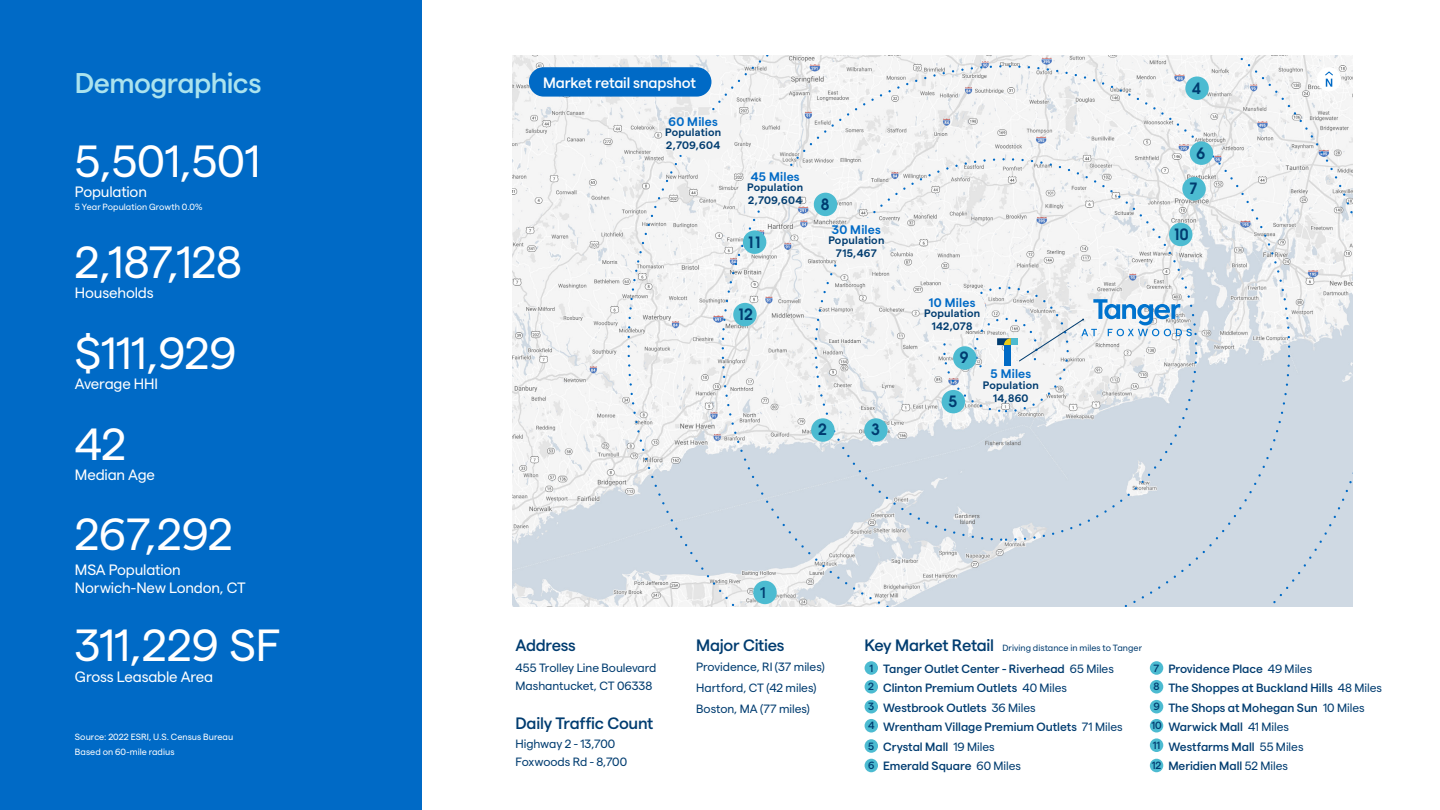
<style>
.page{position:relative;width:1440px;height:810px;background:#fff}
.page>*{position:absolute;margin:0;border:0;box-sizing:border-box;transform-origin:0 0}
.t1{font:45px "Matter";letter-spacing:-.01em;color:#fff}
.t2{font:500 28.5px "Matter";letter-spacing:-.02em;color:#abe3ee}
.t3{font:500 16.5px "Matter";letter-spacing:-.015em;color:#003c70}
.t4{font:600 15.45px "ITC Avant Garde Std";color:#003c70}
.t5{font:500 15.45px "Matter";color:#003c70}
.t6{font:15px "Matter";letter-spacing:-.01em;color:#fff}
.t7{font:500 15px "Matter";letter-spacing:-.01em;color:#fff}
.t8{font:600 12.45px "Matter";letter-spacing:.02em;color:#006ac6}
.t9{font:500 12px "Matter";letter-spacing:-.005em;color:#003c70}
.t10{font:12px "Matter";letter-spacing:-.005em;color:#003c70}
.t11{font:600 10.8px/12.5px "Matter";letter-spacing:.02em;color:#003c70;text-align:center}
.t12{font:500 10.5px "Matter";color:#003c70}
.t13{font:9px "Matter";letter-spacing:.005em;color:#fff}
.t14{font:9px "Matter";letter-spacing:.005em;color:#003c70}
.s1{font-weight:400}
</style>
<div class="page">
<div style="left:0;top:0;width:422px;height:810px;background:#006ac6"></div>
<img style="left:512px;top:56px;width:115px;height:550px">
<svg style="left:627px;top:56px;width:726px;height:550px"></svg>
<svg style="left:653px;top:108px;width:232px;height:159px"></svg>
<div style="left:811px;top:418px;width:24px;height:24px;background:#4cbbd1;border-radius:50%"></div>
<div style="left:1185px;top:76px;width:24px;height:24px;background:#4cbbd1;border-radius:50%"></div>
<div style="left:733px;top:303px;width:24px;height:23px;background:#4cbbd1;border-radius:50%"></div>
<div style="left:814px;top:193px;width:23px;height:23px;background:#4cbbd1;border-radius:50%"></div>
<div style="left:1169px;top:223px;width:23px;height:23px;background:#4cbbd1;border-radius:50%"></div>
<div style="left:942px;top:390px;width:23px;height:23px;background:#4cbbd1;border-radius:50%"></div>
<div style="left:753px;top:581px;width:24px;height:23px;background:#4cbbd1;border-radius:50%"></div>
<div style="left:864px;top:418px;width:24px;height:24px;background:#4cbbd1;border-radius:50%"></div>
<div style="left:1190px;top:141px;width:23px;height:24px;background:#4cbbd1;border-radius:50%"></div>
<div style="left:743px;top:230px;width:23px;height:24px;background:#4cbbd1;border-radius:50%"></div>
<div style="left:1182px;top:177px;width:24px;height:24px;background:#4cbbd1;border-radius:50%"></div>
<div style="left:1317px;top:67px;width:24px;height:24px;background:#fff;border-radius:50%"></div>
<svg style="left:1325px;top:71px;width:8px;height:16px"></svg>
<svg style="left:917px;top:293px;width:275px;height:113px"></svg>
<div style="left:865px;top:661px;width:13px;height:14px;background:#4cbbd1;border-radius:50%"></div>
<div style="left:865px;top:680px;width:13px;height:14px;background:#4cbbd1;border-radius:50%"></div>
<div style="left:865px;top:700px;width:13px;height:13px;background:#4cbbd1;border-radius:50%"></div>
<div style="left:865px;top:719px;width:13px;height:14px;background:#4cbbd1;border-radius:50%"></div>
<div style="left:865px;top:739px;width:13px;height:14px;background:#4cbbd1;border-radius:50%"></div>
<div style="left:865px;top:759px;width:13px;height:13px;background:#4cbbd1;border-radius:50%"></div>
<div style="left:1150px;top:661px;width:13px;height:14px;background:#4cbbd1;border-radius:50%"></div>
<div style="left:1150px;top:680px;width:13px;height:14px;background:#4cbbd1;border-radius:50%"></div>
<div style="left:1150px;top:700px;width:13px;height:13px;background:#4cbbd1;border-radius:50%"></div>
<div style="left:1150px;top:719px;width:13px;height:14px;background:#4cbbd1;border-radius:50%"></div>
<div style="left:1150px;top:738px;width:13px;height:14px;background:#4cbbd1;border-radius:50%"></div>
<div style="left:1150px;top:759px;width:13px;height:13px;background:#4cbbd1;border-radius:50%"></div>
<div style="left:529px;top:67px;width:182px;height:30px;background:#006ac6;border-radius:15px"></div>
<p class="t2" style="left:75px;top:62px;width:188px">Demographics</p>
<p class="t1" style="left:75px;top:128px;width:187px">5,501,501</p>
<p class="t6" style="left:75px;top:181px;width:74px">Population</p>
<p class="t13" style="left:75px;top:200px;width:129px">5 Year Population Growth 0.0%</p>
<p class="t1" style="left:75px;top:229px;width:168px">2,187,128</p>
<p class="t6" style="left:75px;top:282px;width:80px">Households</p>
<p class="t1" style="left:75px;top:320px;width:163px">$111,929</p>
<p class="t6" style="left:75px;top:373px;width:84px">Average HHI</p>
<p class="t1" style="left:75px;top:411px;width:53px">42</p>
<p class="t6" style="left:75px;top:464px;width:81px">Median Age</p>
<p class="t1" style="left:75px;top:502px;width:160px">267,292</p>
<p class="t6" style="left:75px;top:559px;width:107px">MSA Population</p>
<p class="t6" style="left:75px;top:577px;width:172px">Norwich-New London, CT</p>
<p class="t1" style="left:75px;top:613px;width:208px">311,229 SF</p>
<p class="t6" style="left:75px;top:666px;width:140px">Gross Leasable Area</p>
<p class="t13" style="left:75px;top:730px;width:160px">Source: 2022 ESRI, U.S. Census Bureau</p>
<p class="t13" style="left:75px;top:745px;width:101px">Based on 60-mile radius</p>
<p class="t7" style="left:543px;top:71px;width:154px">Market retail snapshot</p>
<p class="t8" style="left:669px;top:112px;width:51px">60 Miles</p>
<p class="t11" style="left:665px;top:125px;width:58px;text-align:left">Population<br>2,709,604</p>
<p class="t8" style="left:751px;top:167px;width:50px">45 Miles</p>
<p class="t11" style="left:747px;top:180px;width:58px;text-align:left">Population<br>2,709,604</p>
<p class="t4" style="left:747px;top:232px;width:17px">11</p>
<p class="t4" style="left:821px;top:194px;width:10px">8</p>
<p class="t8" style="left:832px;top:220px;width:51px">30 Miles</p>
<p class="t11" style="left:828px;top:233px;width:58px">Population<br>715,467</p>
<p class="t4" style="left:737px;top:304px;width:17px">12</p>
<p class="t4" style="left:818px;top:420px;width:10px">2</p>
<p class="t4" style="left:871px;top:420px;width:10px">3</p>
<p class="t8" style="left:929px;top:293px;width:48px">10 Miles</p>
<p class="t11" style="left:924px;top:306px;width:58px">Population<br>142,078</p>
<p class="t4" style="left:960px;top:348px;width:10px">9</p>
<p class="t4" style="left:948px;top:391px;width:10px">5</p>
<p class="t8" style="left:990px;top:365px;width:42px">5 Miles</p>
<p class="t11" style="left:983px;top:378px;width:58px">Population<br>14,860</p>
<p class="t4" style="left:1192px;top:78px;width:10px">4</p>
<p class="t4" style="left:1197px;top:143px;width:10px">6</p>
<p class="t4" style="left:1189px;top:178px;width:10px">7</p>
<p class="t4" style="left:1173px;top:224px;width:17px">10</p>
<p class="t3" style="left:515px;top:633px;width:62px">Address</p>
<p class="t10" style="left:515px;top:659px;width:142px">455 Trolley Line Boulevard</p>
<p class="t10" style="left:515px;top:677px;width:138px">Mashantucket, CT 06338</p>
<p class="t3" style="left:515px;top:711px;width:140px">Daily Traffic Count</p>
<p class="t10" style="left:515px;top:735px;width:101px">Highway 2 - 13,700</p>
<p class="t10" style="left:515px;top:753px;width:113px">Foxwoods Rd - 8,700</p>
<p class="t5" style="left:760px;top:581px;width:7px">1</p>
<p class="t3" style="left:696px;top:633px;width:90px">Major Cities</p>
<p class="t10" style="left:696px;top:658px;width:130px">Providence, RI (37 miles)</p>
<p class="t10" style="left:696px;top:679px;width:122px">Hartford, CT (42 miles)</p>
<p class="t10" style="left:696px;top:700px;width:115px">Boston, MA (77 miles)</p>
<p class="t3" style="left:865px;top:633px;width:131px">Key Market Retail</p>
<p class="t14" style="left:1002px;top:641px;width:141px">Driving distance in miles to Tanger</p>
<p class="t12" style="left:869px;top:660px;width:5px">1</p>
<p class="t9" style="left:883px;top:660px;width:232px">Tanger Outlet Center - Riverhead <span class="s1">65 Miles</span></p>
<p class="t12" style="left:868px;top:679px;width:7px">2</p>
<p class="t9" style="left:883px;top:679px;width:186px">Clinton Premium Outlets <span class="s1">40 Miles</span></p>
<p class="t12" style="left:868px;top:699px;width:8px">3</p>
<p class="t9" style="left:883px;top:699px;width:154px">Westbrook Outlets <span class="s1">36 Miles</span></p>
<p class="t12" style="left:868px;top:718px;width:8px">4</p>
<p class="t9" style="left:883px;top:718px;width:241px">Wrentham Village Premium Outlets <span class="s1">71 Miles</span></p>
<p class="t12" style="left:868px;top:738px;width:8px">5</p>
<p class="t9" style="left:883px;top:738px;width:113px">Crystal Mall <span class="s1">19 Miles</span></p>
<p class="t12" style="left:868px;top:758px;width:8px">6</p>
<p class="t9" style="left:883px;top:757px;width:140px">Emerald Square <span class="s1">60 Miles</span></p>
<p class="t12" style="left:1154px;top:660px;width:7px">7</p>
<p class="t9" style="left:1168px;top:660px;width:145px">Providence Place <span class="s1">49 Miles</span></p>
<p class="t12" style="left:1154px;top:679px;width:8px">8</p>
<p class="t9" style="left:1168px;top:679px;width:215px">The Shoppes at Buckland Hills <span class="s1">48 Miles</span></p>
<p class="t12" style="left:1153px;top:699px;width:8px">9</p>
<p class="t9" style="left:1168px;top:699px;width:198px">The Shops at Mohegan Sun <span class="s1">10 Miles</span></p>
<p class="t12" style="left:1151px;top:718px;width:12px">10</p>
<p class="t9" style="left:1168px;top:718px;width:122px">Warwick Mall <span class="s1">41 Miles</span></p>
<p class="t12" style="left:1153px;top:738px;width:9px">11</p>
<p class="t9" style="left:1168px;top:738px;width:137px">Westfarms Mall <span class="s1">55 Miles</span></p>
<p class="t12" style="left:1152px;top:758px;width:11px">12</p>
<p class="t9" style="left:1168px;top:757px;width:121px">Meridien Mall <span class="s1">52 Miles</span></p>
</div>
